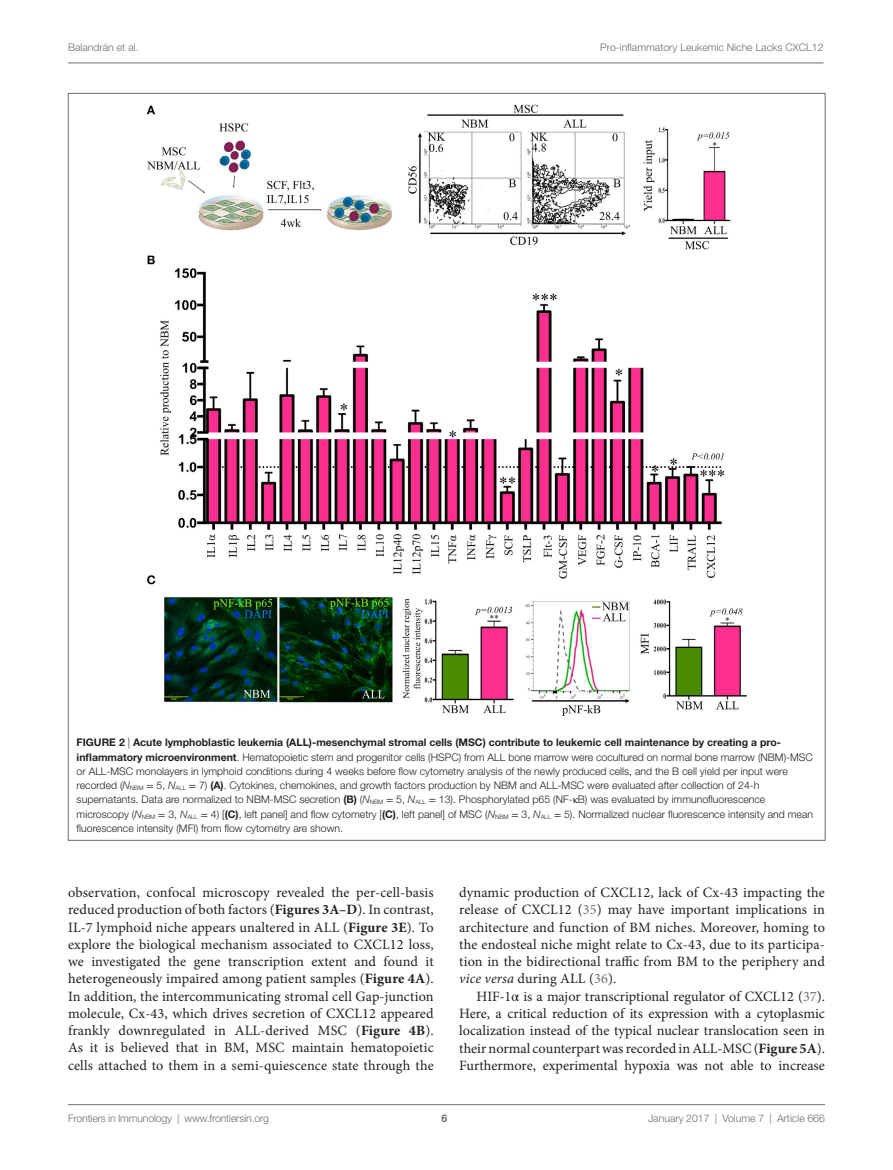
<style>
.page{position:relative;width:893px;height:1170px;background:#fff}
.page>*{position:absolute;margin:0;border:0;box-sizing:border-box;transform-origin:0 0}
.t1{font:14.25px/17.2px "Minion Pro";letter-spacing:.005em;color:#231f20;text-align:justify}
.t2{font:300 10.5px/14.2px "Helvetica Neue LT Std";color:#231f20}
.t3{font:300 10.5px "Helvetica Neue LT Std";color:#6c6d70}
.t4{font:700 10.5px "Helvetica Neue LT Std";color:#231f20}
.t5{font:700 10.5px "Helvetica Neue LT Std";color:#6c6d70}
.s1{font-weight:300}
.s2{font-weight:700}
.s3{font-style:italic}
.s4{font-family:"STIX General";font-weight:400}
.s5{color:#6c6d70}
.s6{font-family:"STIX General"}
</style>
<div class="page">
<img style="left:146px;top:105px;width:601px;height:611px">
<hr style="left:68px;top:63px;width:756px;height:1px;background:#6c6d70">
<hr style="left:68px;top:1104px;width:757px;height:1px;background:#6c6d70">
<p class="t3" style="left:68px;top:41px;width:72px">Balandrán et al.</p>
<p class="t3" style="left:600px;top:41px;width:225px">Pro-inflammatory Leukemic Niche Lacks CXCL12</p>
<p class="t4" style="left:77px;top:736px;width:221px">FIG URE 2 <span class="s1">|</span> Acute lymphoblastic leukemia (ALL</p>
<p class="t2" style="left:77px;top:735px;width:738px;text-indent:232px"><span class="s2">)-mesenchymal stromal cells (MSC) contribute to leukemic cell maintenance by creating a pro&shy;inflammatory microenvironment</span>. Hematopoietic stem and progenitor cells (HSPC) from ALL bone marrow were cocultured on normal bone marrow (NBM)-MSC or ALL-MSC monolayers in lymphoid conditions during 4 weeks before flow cytometry analysis of the newly produced cells, and the B cell yield per input were recorded (<span class="s3">N</span><sub>NBM</sub> <span class="s4">=</span> 5, <span class="s3">N</span><sub>ALL</sub> <span class="s4">=</span> 7) <span class="s2">(A)</span>. Cytokines, chemokines, and growth factors production by NBM and ALL-MSC were evaluated after collection of 24-h supernatants. Data are normalized to NBM-MSC secretion <span class="s2">(B)</span> (<span class="s3">N</span><sub>NBM</sub> <span class="s4">=</span> 5, <span class="s3">N</span><sub>ALL</sub> <span class="s4">=</span> 13). Phosphorylated p65 (NF-<span class="s4">κ</span>B) was evaluated by immunofluorescence microscopy (<span class="s3">N</span><sub>NBM</sub> <span class="s4">=</span> 3, <span class="s3">N</span><sub>ALL</sub> <span class="s4">=</span> 4) [<span class="s2">(C)</span>, left panel] and flow cytometry [<span class="s2">(C)</span>, left panel] of MSC (<span class="s3">N</span><sub>NBM</sub> <span class="s4">=</span> 3, <span class="s3">N</span><sub>ALL</sub> <span class="s4">=</span> 5). Normalized nuclear fluorescence intensity and mean fluorescence intensity (MFI) from flow cytometry are shown.</p>
<p class="t1" style="left:68px;top:883px;width:367px">observation, confocal microscopy revealed the per-cell-basis reduced production of both factors (<span class="s2">Figures 3A–D</span>). In contrast, IL-7 lymphoid niche appears unaltered in ALL (<span class="s2">Figure 3E</span>). To explore the biological mechanism associated to CXCL12 loss, we investigated the gene transcription extent and found it heterogeneously impaired among patient samples (<span class="s2">Figure 4A</span>).<br>In addition, the intercommunicating stromal cell Gap-junction molecule, Cx-43, which drives secretion of CXCL12 appeared frankly downregulated in ALL-derived MSC (<span class="s2">Figure 4B</span>).<br>As it is believed that in BM, MSC maintain hematopoietic cells attached to them in a semi-quiescence state through the</p>
<p class="t1" style="left:459px;top:883px;width:367px">dynamic production of CXCL12, lack of Cx-43 impacting the release of CXCL12 (<span class="s5">35</span>) may have important implications in architecture and function of BM niches. Moreover, homing to the endosteal niche might relate to Cx-43, due to its participa&shy;tion in the bidirectional traffic from BM to the periphery and <span class="s3">vice versa</span> during ALL (<span class="s5">36</span>).</p>
<p class="t1" style="left:459px;top:987px;width:367px;text-indent:17px">HIF-1<span class="s6">α</span> is a major transcriptional regulator of CXCL12 (<span class="s5">37</span>).<br>Here, a critical reduction of its expression with a cytoplasmic localization instead of the typical nuclear translocation seen in their normal counterpart was recorded in ALL-MSC (<span class="s2">Figure 5A</span>).<br>Furthermore, experimental hypoxia was not able to increase</p>
<p class="t3" style="left:68px;top:1111px;width:203px">Frontiers in Immunology | www.frontiersin.org</p>
<p class="t3" style="left:648px;top:1111px;width:178px">January 2017 | Volume 7 | Article 666</p>
<p class="t5" style="left:441px;top:1111px;width:7px">6</p>
</div>
